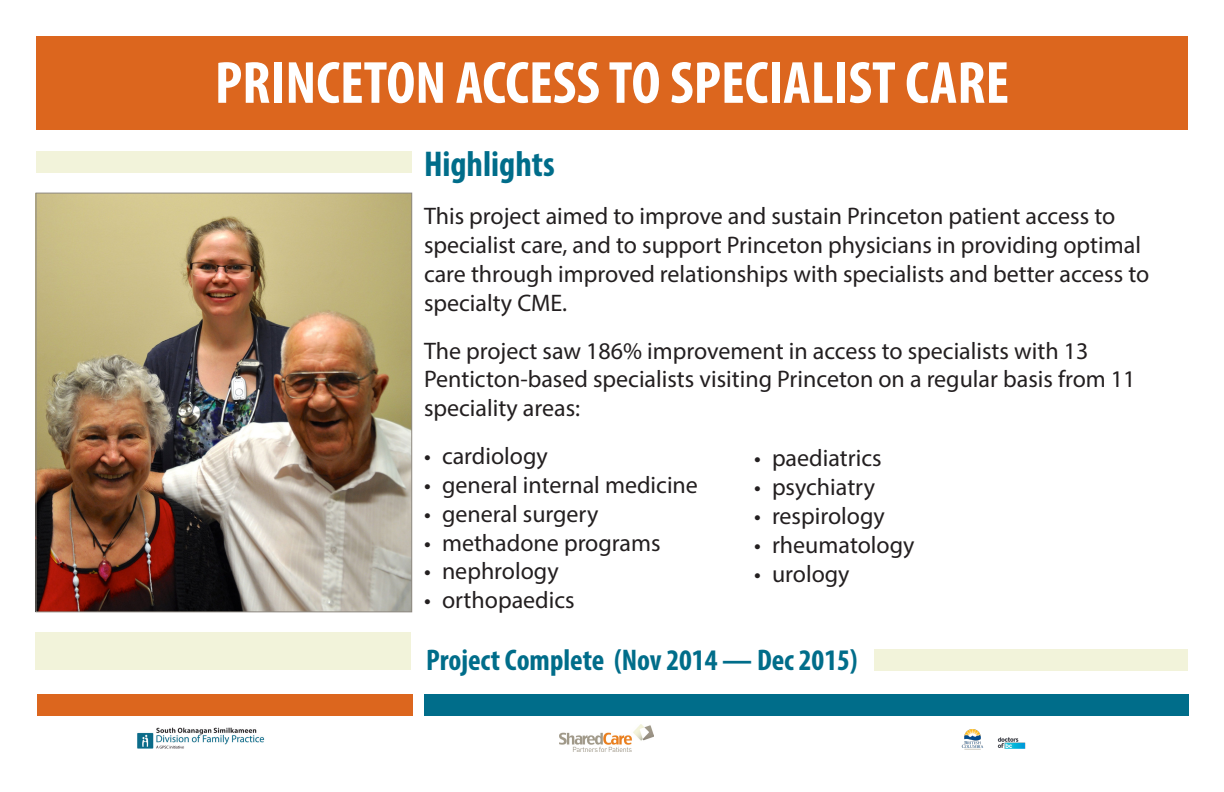
<style>
.page{position:relative;width:1224px;height:792px;background:#fff}
.page>*{position:absolute;margin:0;border:0;box-sizing:border-box;transform-origin:0 0}
.t1{font:700 condensed 60px "Myriad Pro";color:#fff}
.t2{font:700 condensed 36px "Myriad Pro";color:#006d8a}
.t3{font:700 condensed 30px "Myriad Pro";color:#006d8a}
.t4{font:24px/28.8px "Myriad Pro";color:#231f20}
</style>
<div class="page">
<div style="left:36px;top:36px;width:1152px;height:94px;background:#dc661e"></div>
<img style="left:137px;top:727px;width:128px;height:22px">
<img style="left:961px;top:729px;width:65px;height:21px">
<div style="left:37px;top:694px;width:376px;height:22px;background:#dc661e"></div>
<div style="left:425px;top:694px;width:764px;height:22px;background:#006d8a"></div>
<div style="left:36px;top:151px;width:376px;height:22px;background:#f2f3da"></div>
<div style="left:874px;top:649px;width:314px;height:22px;background:#f2f3da"></div>
<img style="left:559px;top:725px;width:95px;height:27px">
<img style="left:38px;top:195px;width:372px;height:415px">
<div style="left:36px;top:193px;width:376px;height:419px;border:1px solid #8e8981"></div>
<div style="left:36px;top:632px;width:376px;height:37px;background:#f2f3da"></div>
<p class="t1" style="left:215px;top:45px;width:796px">PRINCETON ACCESS TO SPECIALIST CARE</p>
<p class="t2" style="left:424px;top:142px;width:132px">Highlights</p>
<p class="t4" style="left:424px;top:201px;width:727px">This project aimed to improve and sustain Princeton patient access to specialist care, and to support Princeton physicians in providing optimal care through improved relationships with specialists and better access to specialty CME.</p>
<p class="t4" style="left:424px;top:336px;width:713px">The project saw 186% improvement in access to specialists with 13<br>Penticton-based specialists visiting Princeton on a regular basis from 11 speciality areas:</p>
<p class="t4" style="left:424px;top:441px;width:125px">• cardiology</p>
<p class="t4" style="left:424px;top:470px;width:275px">• general internal medicine</p>
<p class="t4" style="left:424px;top:499px;width:176px">• general surgery</p>
<p class="t4" style="left:424px;top:528px;width:238px">• methadone programs</p>
<p class="t4" style="left:424px;top:556px;width:136px">• nephrology</p>
<p class="t4" style="left:424px;top:585px;width:152px">• orthopaedics</p>
<p class="t3" style="left:426px;top:641px;width:433px">Project Complete (Nov 2014 — Dec 2015)</p>
<p class="t4" style="left:754px;top:444px;width:129px">• paediatrics</p>
<p class="t4" style="left:754px;top:472px;width:123px">• psychiatry</p>
<p class="t4" style="left:754px;top:501px;width:132px">• respirology</p>
<p class="t4" style="left:754px;top:530px;width:162px">• rheumatology</p>
<p class="t4" style="left:754px;top:559px;width:97px">• urology</p>
</div>
